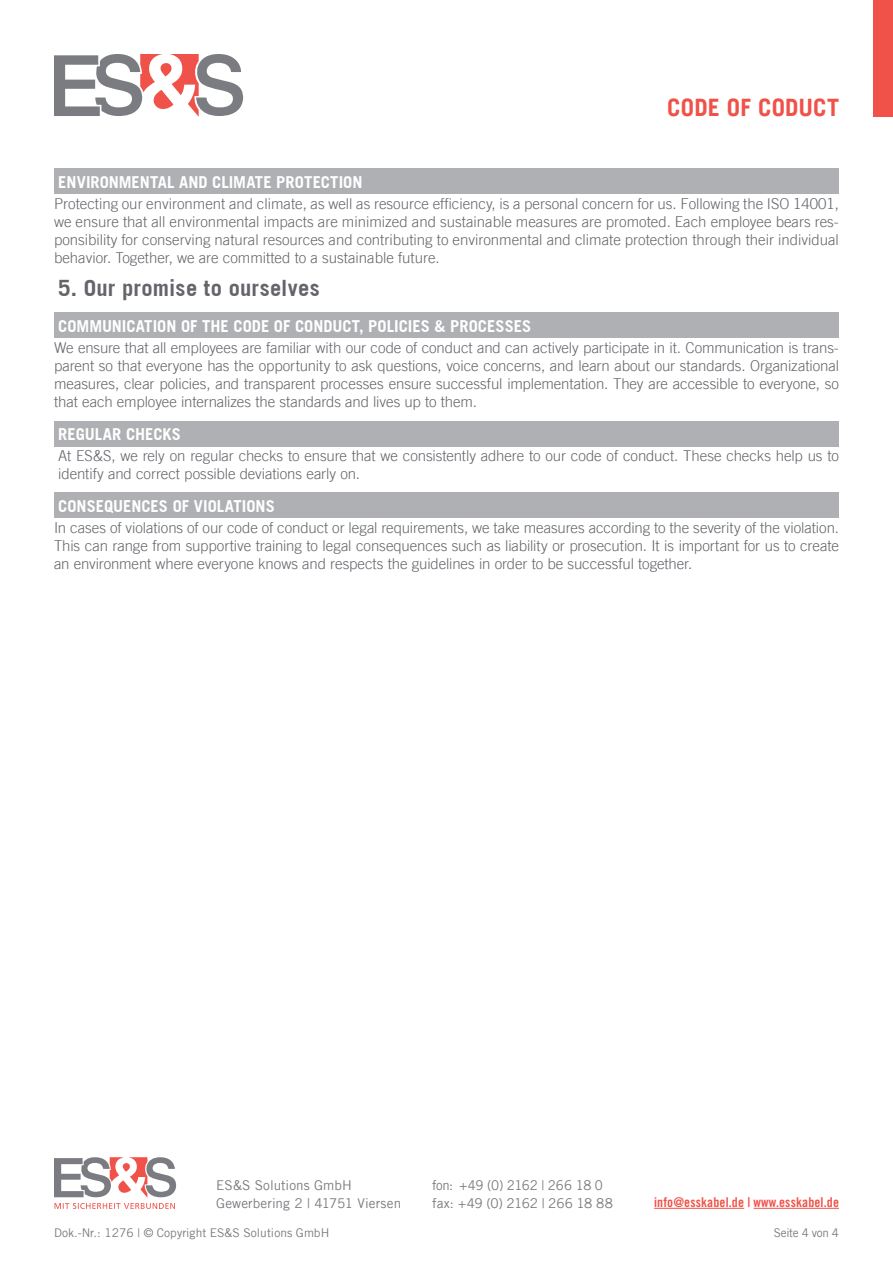
<style>
.page{position:relative;width:893px;height:1263px;background:#fff}
.page>*{position:absolute;margin:0;border:0;box-sizing:border-box;transform-origin:0 0}
.t1{font:700 24px "Trade Gothic LT";letter-spacing:.005em;color:#f05148}
.t2{font:700 22.5px "Trade Gothic";letter-spacing:.01em;color:#63656a}
.t3{font:700 16.5px "Trade Gothic";color:#fff}
.t4{font:300 15px/18px "Trade Gothic";letter-spacing:-.005em;color:#63656a;text-align:justify}
.t5{font:13.5px "Trade Gothic LT";color:#7a7c81}
.t6{font:13.5px "Trade Gothic Bold Cond Twenty";letter-spacing:.01em;color:#f05148}
.t7{font:13.5px "Trade Gothic LT";letter-spacing:-.03em;color:#7a7c81}
.t8{font:12px "Trade Gothic LT";color:#7a7c81}
.t9{font:12px "Trade Gothic LT";letter-spacing:-.025em;color:#7a7c81}
</style>
<div class="page">
<div style="left:54px;top:169px;width:785px;height:25px;background:#afb0b3"></div>
<div style="left:54px;top:312px;width:785px;height:26px;background:#afb0b3"></div>
<div style="left:54px;top:421px;width:785px;height:25px;background:#afb0b3"></div>
<svg style="left:54px;top:54px;width:189px;height:63px"></svg>
<div style="left:874px;top:0;width:19px;height:117px;background:#f05148"></div>
<hr style="left:654px;top:1208px;width:90px;height:1px;background:#f05148">
<hr style="left:754px;top:1208px;width:85px;height:1px;background:#f05148">
<svg style="left:54px;top:1157px;width:122px;height:52px"></svg>
<div style="left:54px;top:493px;width:785px;height:25px;background:#afb0b3"></div>
<p class="t1" style="left:667px;top:93px;width:173px">CODE OF CODUCT</p>
<p class="t3" style="left:58px;top:172px;width:306px">ENVIRONMENTAL AND CLIMATE PROTECTION</p>
<p class="t4" style="left:54px;top:196px;width:786px">Protecting our environment and climate, as well as resource efficiency, is a personal concern for us. Following the ISO 14001, we ensure that all environmental impacts are minimized and sustainable measures are promoted. Each employee bears res&shy;ponsibility for conserving natural resources and contributing to environmental and climate protection through their individual behavior. Together, we are committed to a sustainable future.</p>
<p class="t2" style="left:58px;top:274px;width:263px">5. Our promise to ourselves</p>
<p class="t3" style="left:58px;top:316px;width:475px">COMMUNICATION OF THE CODE OF CONDUCT, POLICIES &amp; PROCESSES</p>
<p class="t4" style="left:54px;top:340px;width:786px">We ensure that all employees are familiar with our code of conduct and can actively participate in it. Communication is trans&shy;parent so that everyone has the opportunity to ask questions, voice concerns, and learn about our standards. Organizational measures, clear policies, and transparent processes ensure successful implementation. They are accessible to everyone, so that each employee internalizes the standards and lives up to them.</p>
<p class="t3" style="left:58px;top:424px;width:124px">REGULAR CHECKS</p>
<p class="t4" style="left:58px;top:448px;width:782px">At ES&amp;S, we rely on regular checks to ensure that we consistently adhere to our code of conduct. These checks help us to identify and correct possible deviations early on.</p>
<p class="t3" style="left:58px;top:496px;width:218px">CONSEQUENCES OF VIOLATIONS</p>
<p class="t4" style="left:54px;top:520px;width:786px">In cases of violations of our code of conduct or legal requirements, we take measures according to the severity of the violation.<br>This can range from supportive training to legal consequences such as liability or prosecution. It is important for us to create an environment where everyone knows and respects the guidelines in order to be successful together.</p>
<p class="t7" style="left:432px;top:1177px;width:172px">fon: +49 (0) 2162 | 266 18 0</p>
<p class="t5" style="left:432px;top:1195px;width:182px">fax: +49 (0) 2162 | 266 18 88</p>
<p class="t5" style="left:216px;top:1177px;width:137px">ES&amp;S Solutions GmbH</p>
<p class="t5" style="left:216px;top:1195px;width:186px">Gewerbering 2 | 41751 Viersen</p>
<p class="t6" style="left:654px;top:1194px;width:186px">info@esskabel.de | www.esskabel.de</p>
<p class="t8" style="left:54px;top:1225px;width:277px">Dok.-Nr.: 1276 | © Copyright ES&amp;S Solutions GmbH</p>
<p class="t9" style="left:774px;top:1225px;width:67px">Seite 4 von 4</p>
</div>
